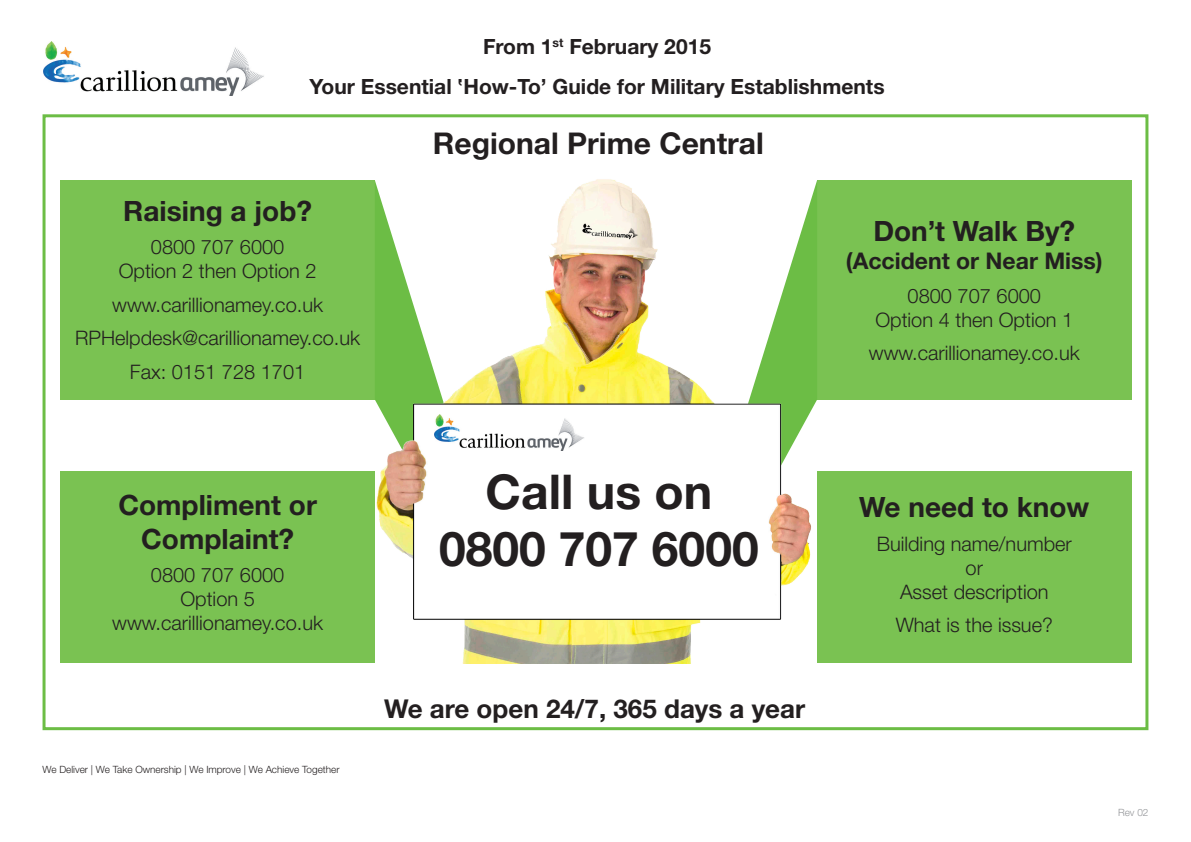
<style>
.page{position:relative;width:1191px;height:842px;background:#fff}
.page>*{position:absolute;margin:0;border:0;box-sizing:border-box;transform-origin:0 0}
.text_20{font:700 48px "Helvetica Neue";color:#231f20}
.header_bold{font:700 30px "Helvetica Neue";color:#231f20}
.text_28_white_bold{font:700 28px/33.6px "Helvetica Neue";color:#231f20;text-align:center}
.text_20-2{font:700 26px "Helvetica Neue";color:#231f20}
.text_28_white_bold-2{font:700 23px "Helvetica Neue";color:#231f20}
.header_bold-2{font:700 21px "Helvetica Neue";color:#231f20}
.text_20_white{font:300 20px "Helvetica Neue";color:#231f20}
.Helvetica_10{font:300 10px "Helvetica Neue";color:#231f20}
.Helvetica_10-2{font:300 10px "Helvetica Neue";color:#939598}
</style>
<div class="page">
<div style="left:817px;top:471px;width:314px;height:191px;background:#7ac252"></div>
<div style="left:60px;top:471px;width:315px;height:191px;background:#7ac252"></div>
<div style="left:817px;top:180px;width:314px;height:220px;background:#7ac252"></div>
<div style="left:60px;top:180px;width:315px;height:220px;background:#7ac252"></div>
<img style="left:43px;top:42px;width:221px;height:54px">
<img style="left:376px;top:179px;width:439px;height:484px">
<img style="left:435px;top:415px;width:149px;height:36px">
<div style="left:43px;top:114px;width:1105px;height:616px;border:3px solid #6cbd45"></div>
<p class="header_bold-2" style="left:483px;top:34px;width:229px">From 1<sup>st</sup> February 2015</p>
<p class="header_bold-2" style="left:309px;top:73px;width:144px">Your Essential</p>
<p class="header_bold-2" style="left:463px;top:73px;width:422px">How-To’ Guide for Military Establishments</p>
<p class="header_bold" style="left:433px;top:124px;width:332px">Regional Prime Central</p>
<p class="text_28_white_bold" style="left:123px;top:193px;width:190px">Raising a job?</p>
<p class="text_20_white" style="left:151px;top:235px;width:135px">0800 707 6000</p>
<p class="text_20_white" style="left:119px;top:259px;width:199px">Option 2 then Option 2</p>
<p class="text_20_white" style="left:112px;top:292px;width:212px">www.carillionamey.co.uk</p>
<p class="text_20_white" style="left:75px;top:326px;width:286px">RPHelpdesk@carillionamey.co.uk</p>
<p class="text_20_white" style="left:130px;top:360px;width:177px">Fax: 0151 728 1701</p>
<p class="text_28_white_bold" style="left:873px;top:214px;width:203px">Don’t Walk By?</p>
<p class="text_28_white_bold-2" style="left:846px;top:246px;width:258px">(Accident or Near Miss)</p>
<p class="text_20_white" style="left:907px;top:283px;width:135px">0800 707 6000</p>
<p class="text_20_white" style="left:875px;top:307px;width:199px">Option 4 then Option 1</p>
<p class="text_20_white" style="left:869px;top:341px;width:212px">www.carillionamey.co.uk</p>
<p class="text_28_white_bold" style="left:118px;top:488px;width:200px">Compliment or<br>Complaint?</p>
<p class="text_20_white" style="left:151px;top:563px;width:135px">0800 707 6000</p>
<p class="text_20_white" style="left:180px;top:587px;width:76px">Option 5</p>
<p class="text_20_white" style="left:112px;top:611px;width:212px">www.carillionamey.co.uk</p>
<p class="Helvetica_10" style="left:43px;top:764px;width:298px">We Deliver | We Take Ownership | We Improve | We Achieve Together</p>
<p class="text_20" style="left:485px;top:462px;width:228px">Call us on</p>
<p class="text_20" style="left:439px;top:519px;width:321px">0800 707 6000</p>
<p class="text_20-2" style="left:384px;top:692px;width:422px">We are open 24/7, 365 days a year</p>
<p class="text_28_white_bold" style="left:859px;top:489px;width:232px">We need to know</p>
<p class="text_20_white" style="left:876px;top:531px;width:197px">Building name/number</p>
<p class="text_20_white" style="left:965px;top:555px;width:19px">or</p>
<p class="text_20_white" style="left:900px;top:579px;width:150px">Asset description</p>
<p class="text_20_white" style="left:895px;top:613px;width:159px">What is the issue?</p>
<p class="Helvetica_10-2" style="left:1118px;top:806px;width:32px">Rev 02</p>
</div>
